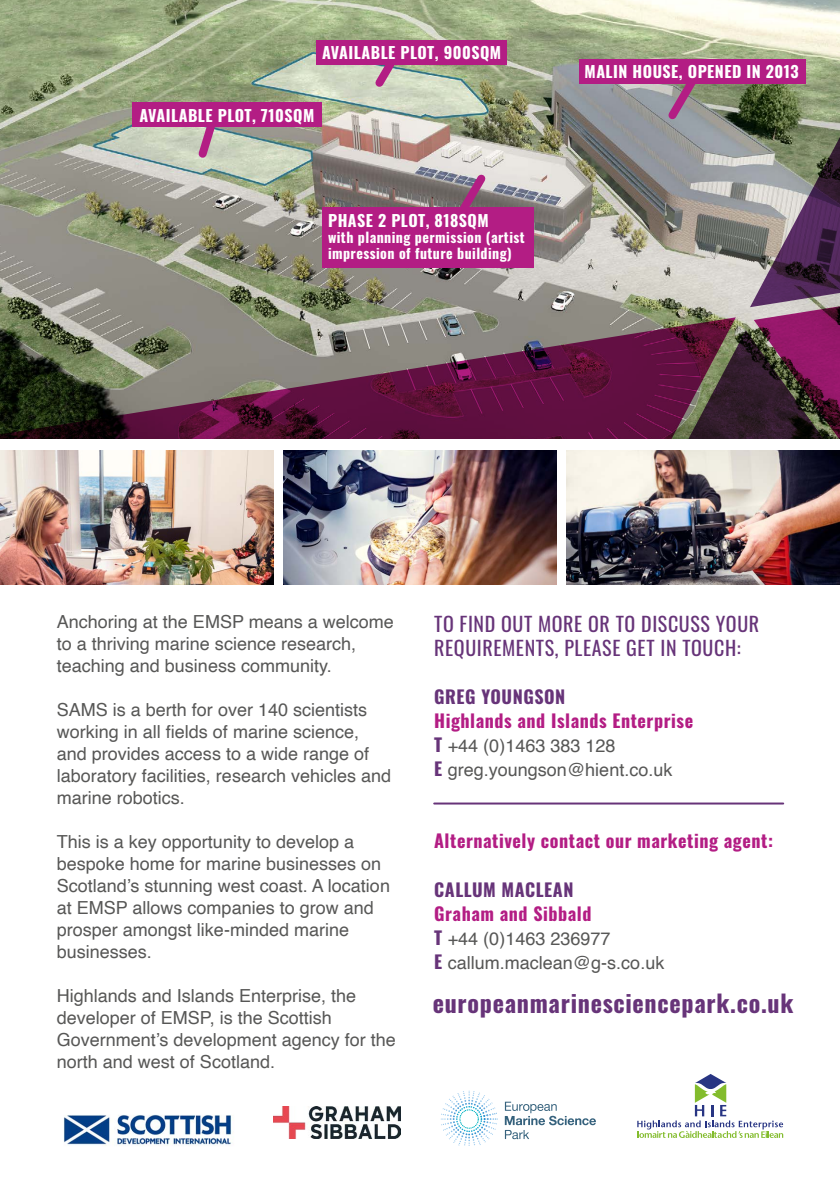
<style>
.page{position:relative;width:840px;height:1191px;background:#fff}
.page>*{position:absolute;margin:0;border:0;box-sizing:border-box;transform-origin:0 0}
.t1{font:700 24px "Oswald";letter-spacing:.03em;color:#673479}
.t2{font:20px/24px "Oswald";letter-spacing:.03em;color:#673479}
.t3{font:18px/22px "Helvetica";color:#575756}
.t4{font:700 18px "Oswald";letter-spacing:.03em;color:#b31d84}
.t5{font:700 18px "Oswald";letter-spacing:.03em;color:#673479}
.t6{font:700 16px "Oswald";letter-spacing:.03em;color:#fff}
.t7{font:700 14px/16px "Oswald";letter-spacing:.03em;color:#fff}
.s1{font-family:"Oswald";font-weight:700;color:#673479}
</style>
<div class="page">
<img style="left:0;top:0;width:753px;height:330px">
<svg style="left:749px;top:0;width:90px;height:307px"></svg>
<svg style="left:753px;top:238px;width:86px;height:92px"></svg>
<svg style="left:0;top:317px;width:735px;height:122px"></svg>
<svg style="left:223px;top:330px;width:616px;height:109px"></svg>
<img style="left:283px;top:451px;width:273px;height:133px">
<img style="left:0;top:451px;width:273px;height:133px">
<img style="left:566px;top:451px;width:273px;height:133px">
<hr style="left:434px;top:802px;width:348px;height:2px;background:#673479">
<img style="left:273px;top:1106px;width:127px;height:32px">
<div style="left:316px;top:40px;width:191px;height:25px;background:#b31d84"></div>
<svg style="left:368px;top:39px;width:41px;height:55px"></svg>
<svg style="left:661px;top:84px;width:41px;height:42px"></svg>
<div style="left:579px;top:59px;width:226px;height:25px;background:#b31d84"></div>
<svg style="left:451px;top:168px;width:41px;height:39px"></svg>
<div style="left:132px;top:102px;width:189px;height:25px;background:#b31d84"></div>
<svg style="left:192px;top:127px;width:32px;height:37px"></svg>
<div style="left:321px;top:207px;width:212px;height:60px;background:#b31d84"></div>
<svg style="left:637px;top:1074px;width:145px;height:64px"></svg>
<svg style="left:504px;top:1101px;width:91px;height:38px"></svg>
<svg style="left:441px;top:1090px;width:56px;height:55px"></svg>
<img style="left:63px;top:1114px;width:169px;height:32px">
<p class="t6" style="left:322px;top:44px;width:180px">AVAILABLE PLOT, 900SQM</p>
<p class="t6" style="left:139px;top:107px;width:176px">AVAILABLE PLOT, 710SQM</p>
<p class="t6" style="left:328px;top:212px;width:162px">PHASE 2 PLOT, 818SQM</p>
<p class="t7" style="left:328px;top:230px;width:198px">with planning permission (artist impression of future building)</p>
<p class="t6" style="left:584px;top:64px;width:215px">MALIN HOUSE, OPENED IN 2013</p>
<p class="t3" style="left:57px;top:611px;width:338px">Anchoring at the EMSP means a welcome to a thriving marine science research, teaching and business community.</p>
<p class="t3" style="left:57px;top:699px;width:336px">SAMS is a berth for over 140 scientists working in all fields of marine science, and provides access to a wide range of laboratory facilities, research vehicles and marine robotics.</p>
<p class="t3" style="left:57px;top:831px;width:334px">This is a key opportunity to develop a bespoke home for marine businesses on Scotland’s stunning west coast. A location at EMSP allows companies to grow and prosper amongst like-minded marine businesses.</p>
<p class="t3" style="left:57px;top:985px;width:340px">Highlands and Islands Enterprise, the developer of EMSP, is the Scottish Government’s development agency for the north and west of Scotland.</p>
<p class="t2" style="left:434px;top:610px;width:326px">TO FIND OUT MORE OR TO DISCUSS YOUR<br>REQUIREMENTS, PLEASE GET IN TOUCH:</p>
<p class="t5" style="left:434px;top:687px;width:133px">GREG YOUNGSON</p>
<p class="t4" style="left:434px;top:711px;width:260px">Highlands and Islands Enterprise</p>
<p class="t3" style="left:434px;top:734px;width:239px;line-height:24px"><span class="s1">T</span> +44 (0)1463 383 128<br><span class="s1">E</span> greg.youngson@hient.co.uk</p>
<p class="t4" style="left:434px;top:831px;width:340px">Alternatively contact our marketing agent:</p>
<p class="t5" style="left:434px;top:879px;width:141px">CALLUM MACLEAN</p>
<p class="t4" style="left:434px;top:903px;width:159px">Graham and Sibbald</p>
<p class="t3" style="left:434px;top:926px;width:231px;line-height:24px"><span class="s1">T</span> +44 (0)1463 236977<br><span class="s1">E</span> callum.maclean@g-s.co.uk</p>
<h1 class="t1" style="left:432px;top:991px;width:362px">europeanmarinesciencepark.co.uk</h1>
</div>
